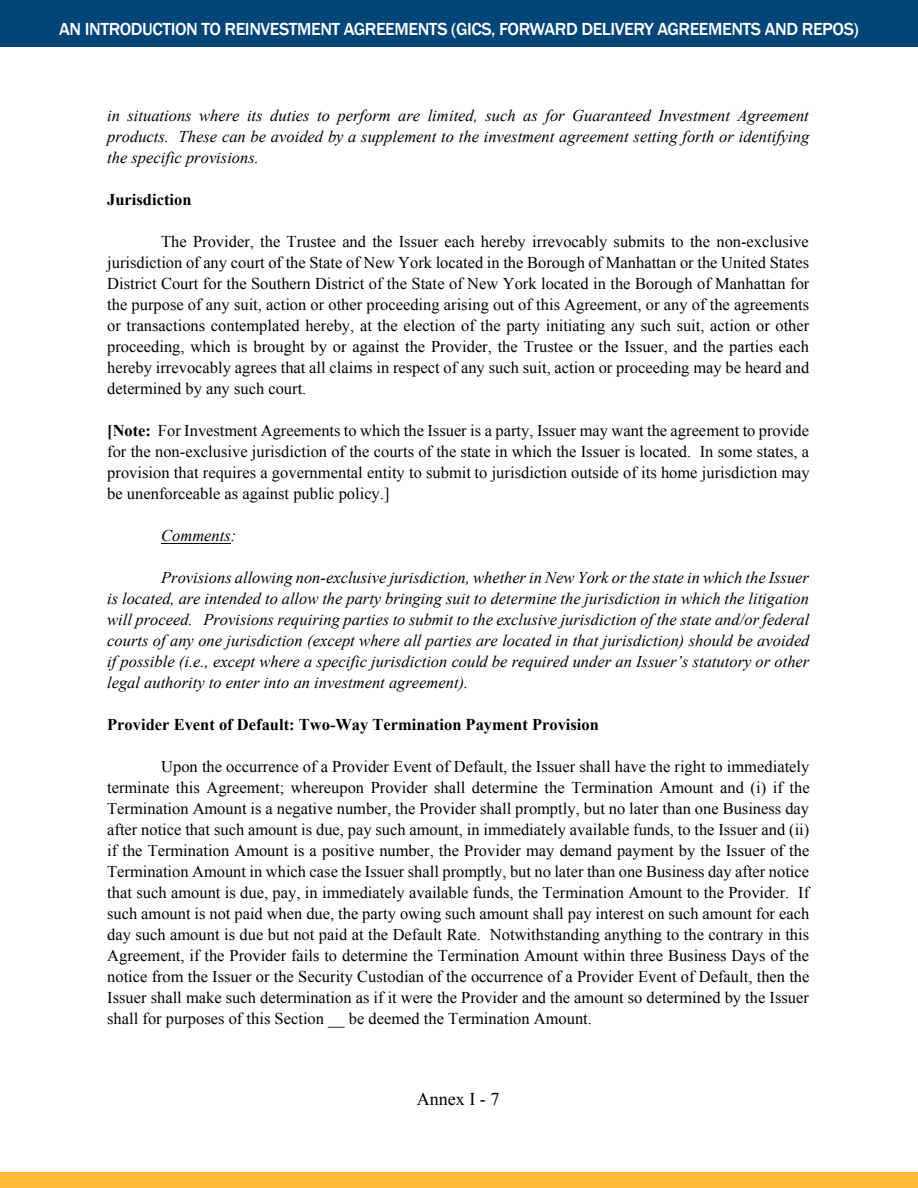
<style>
.page{position:relative;width:918px;height:1188px;background:#fff}
.page>*{position:absolute;margin:0;border:0;box-sizing:border-box;transform-origin:0 0}
.t1{font:500 18px "Franklin Gothic";letter-spacing:-.025em;color:#fff}
.t2{font:18px "Times New Roman";color:#000}
.t3{font:16.5px/21px "Times New Roman";color:#000;text-align:justify}
.t4{font:italic 16.5px/21px "Times New Roman";color:#000;text-align:justify}
.t5{font:700 16.5px "Times New Roman";color:#000}
.s1{font-weight:700}
</style>
<div class="page">
<div style="left:0;top:0;width:918px;height:46px;background:#004577"></div>
<div style="left:0;top:1173px;width:918px;height:15px;background:#fdbb39"></div>
<hr style="left:161px;top:543px;width:70px;height:1px;background:#000">
<p class="t1" style="left:59px;top:18px;width:801px">AN INTRODUCTION TO REINVESTMENT AGREEMENTS (GICS, FORWARD DELIVERY AGREEMENTS AND REPOS)</p>
<p class="t4" style="left:107px;top:105px;width:704px">in situations where its duties to perform are limited, such as for Guaranteed Investment Agreement products. These can be avoided by a supplement to the investment agreement setting forth or identifying the specific provisions.</p>
<p class="t5" style="left:107px;top:188px;width:86px">Jurisdiction</p>
<p class="t3" style="left:107px;top:231px;width:704px;text-indent:54px">The Provider, the Trustee and the Issuer each hereby irrevocably submits to the non-exclusive jurisdiction of any court of the State of New York located in the Borough of Manhattan or the United States District Court for the Southern District of the State of New York located in the Borough of Manhattan for the purpose of any suit, action or other proceeding arising out of this Agreement, or any of the agreements or transactions contemplated hereby, at the election of the party initiating any such suit, action or other proceeding, which is brought by or against the Provider, the Trustee or the Issuer, and the parties each hereby irrevocably agrees that all claims in respect of any such suit, action or proceeding may be heard and determined by any such court.</p>
<p class="t3" style="left:107px;top:420px;width:704px"><span class="s1">[Note:</span> For Investment Agreements to which the Issuer is a party, Issuer may want the agreement to provide for the non-exclusive jurisdiction of the courts of the state in which the Issuer is located. In some states, a provision that requires a governmental entity to submit to jurisdiction outside of its home jurisdiction may be unenforceable as against public policy.]</p>
<p class="t4" style="left:161px;top:525px;width:77px">Comments:</p>
<p class="t4" style="left:107px;top:567px;width:704px;text-indent:54px">Provisions allowing non-exclusive jurisdiction, whether in New York or the state in which the Issuer is located, are intended to allow the party bringing suit to determine the jurisdiction in which the litigation will proceed. Provisions requiring parties to submit to the exclusive jurisdiction of the state and/or federal courts of any one jurisdiction (except where all parties are located in that jurisdiction) should be avoided if possible (i.e., except where a specific jurisdiction could be required under an Issuer’s statutory or other legal authority to enter into an investment agreement).</p>
<p class="t5" style="left:107px;top:713px;width:493px">Provider Event of Default: Two-Way Termination Payment Provision</p>
<p class="t3" style="left:107px;top:756px;width:704px;text-indent:54px">Upon the occurrence of a Provider Event of Default, the Issuer shall have the right to immediately terminate this Agreement; whereupon Provider shall determine the Termination Amount and (i) if the Termination Amount is a negative number, the Provider shall promptly, but no later than one Business day after notice that such amount is due, pay such amount, in immediately available funds, to the Issuer and (ii) if the Termination Amount is a positive number, the Provider may demand payment by the Issuer of the Termination Amount in which case the Issuer shall promptly, but no later than one Business day after notice that such amount is due, pay, in immediately available funds, the Termination Amount to the Provider. If such amount is not paid when due, the party owing such amount shall pay interest on such amount for each day such amount is due but not paid at the Default Rate. Notwithstanding anything to the contrary in this Agreement, if the Provider fails to determine the Termination Amount within three Business Days of the notice from the Issuer or the Security Custodian of the occurrence of a Provider Event of Default, then the Issuer shall make such determination as if it were the Provider and the amount so determined by the Issuer shall for purposes of this Section __ be deemed the Termination Amount.</p>
<p class="t2" style="left:417px;top:1087px;width:84px">Annex I - 7</p>
</div>
